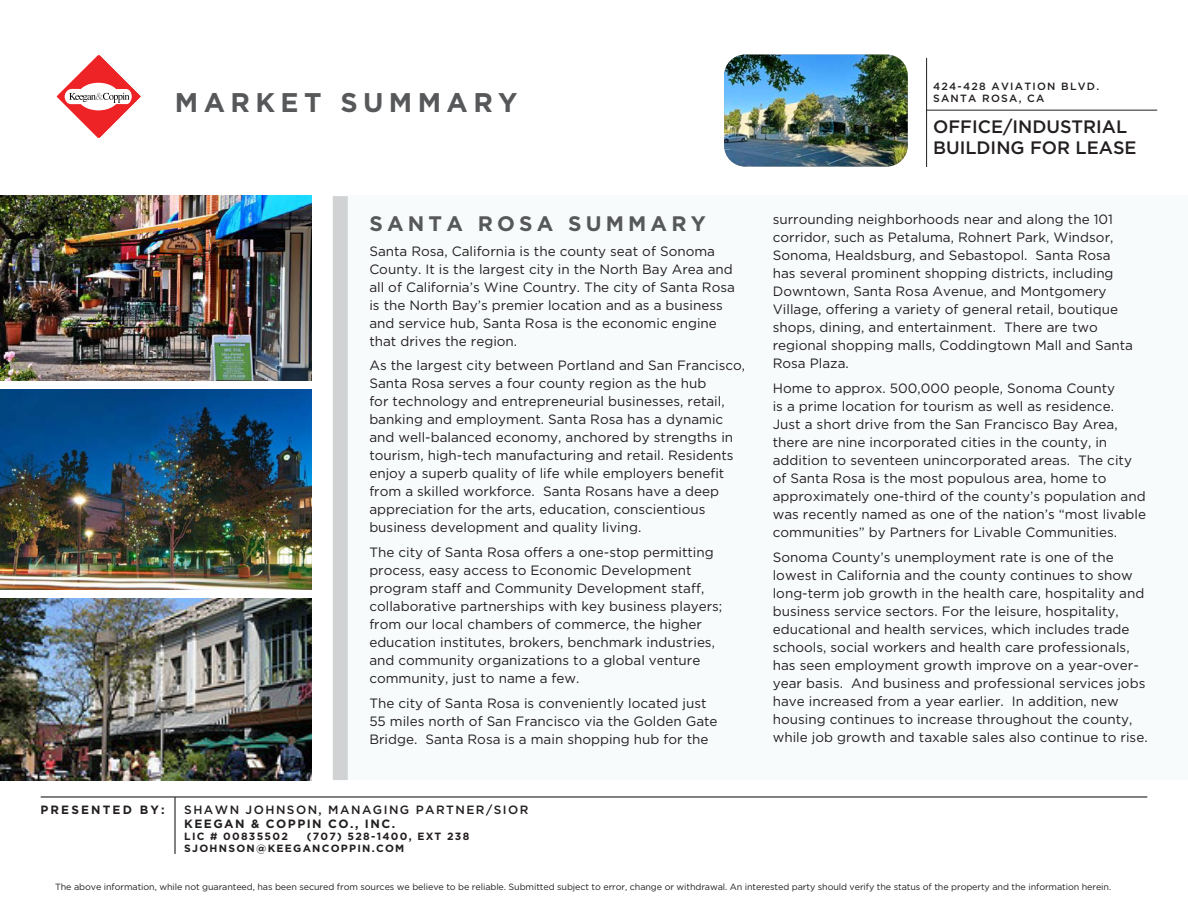
<style>
.page{position:relative;width:1188px;height:918px;background:#fff}
.page>*{position:absolute;margin:0;border:0;box-sizing:border-box;transform-origin:0 0}
.page_title{font:700 27px "Gotham";letter-spacing:.2em;color:#57585a}
.t1{font:700 21px "Gotham";letter-spacing:.2em;color:#57585a}
.t2{font:500 18px/21px "Gotham";color:#231f20}
.body_text{font:13.5px/18px "Gotham";color:#231f20}
.t3{font:500 12px "Gotham";letter-spacing:.12em;color:#231f20}
.t4{font:700 12px "Gotham";letter-spacing:.12em;color:#231f20}
.t5{font:700 12px "Gotham";letter-spacing:.18em;color:#231f20}
.t6{font:700 10.5px/12px "Gotham";letter-spacing:.12em;color:#231f20}
.t7{font:500 10.5px/12.6px "Gotham";letter-spacing:.12em;color:#231f20}
.t8{font:9px "Gotham";letter-spacing:-.01em;color:#231f20}
</style>
<div class="page">
<hr style="left:927px;top:110px;width:230px;height:1px;background:#231f20">
<hr style="left:926px;top:58px;width:1px;height:109px;background:#231f20">
<img style="left:724px;top:55px;width:184px;height:112px">
<svg style="left:57px;top:55px;width:84px;height:83px"></svg>
<hr style="left:41px;top:796px;width:1106px;height:2px;background:#231f20">
<hr style="left:174px;top:798px;width:2px;height:56px;background:#231f20">
<div style="left:348px;top:196px;width:840px;height:584px;background:#f8fbfc"></div>
<div style="left:333px;top:196px;width:15px;height:584px;background:#d1d2d4"></div>
<img style="left:0;top:196px;width:311px;height:184px">
<img style="left:0;top:389px;width:311px;height:201px">
<img style="left:0;top:599px;width:311px;height:181px">
<p class="page_title" style="left:175px;top:86px;width:344px">MARKET SUMMARY</p>
<p class="t1" style="left:369px;top:211px;width:338px">SANTA ROSA SUMMARY</p>
<p class="body_text" style="left:369px;top:242px;width:367px">Santa Rosa, California is the county seat of Sonoma County. It is the largest city in the North Bay Area and all of California’s Wine Country. The city of Santa Rosa is the North Bay’s premier location and as a business and service hub, Santa Rosa is the economic engine that drives the region.</p>
<p class="body_text" style="left:369px;top:356px;width:377px">As the largest city between Portland and San Francisco, Santa Rosa serves a four county region as the hub<br>for technology and entrepreneurial businesses, retail, banking and employment. Santa Rosa has a dynamic and well-balanced economy, anchored by strengths in tourism, high-tech manufacturing and retail. Residents enjoy a superb quality of life while employers benefit from a skilled workforce. Santa Rosans have a deep appreciation for the arts, education, conscientious business development and quality living.</p>
<p class="body_text" style="left:369px;top:543px;width:355px">The city of Santa Rosa offers a one-stop permitting process, easy access to Economic Development program staff and Community Development staff, collaborative partnerships with key business players; from our local chambers of commerce, the higher education institutes, brokers, benchmark industries, and community organizations to a global venture community, just to name a few.</p>
<p class="body_text" style="left:369px;top:694px;width:350px">The city of Santa Rosa is conveniently located just<br>55 miles north of San Francisco via the Golden Gate<br>Bridge. Santa Rosa is a main shopping hub for the</p>
<p class="t5" style="left:40px;top:803px;width:126px">PRESENTED BY:</p>
<p class="t3" style="left:184px;top:803px;width:346px">SHAWN JOHNSON, MANAGING PARTNER/SIOR</p>
<p class="t4" style="left:184px;top:816px;width:212px">KEEGAN &amp; COPPIN CO., INC.</p>
<p class="t6" style="left:184px;top:830px;width:105px">LIC # 00835502</p>
<p class="t6" style="left:184px;top:830px;width:287px;text-indent:123px">(707) 528-1400, EXT 238<br>SJOHNSON@KEEGANCOPPIN.COM</p>
<p class="t7" style="left:933px;top:79px;width:168px">424-428 AVIATION BLVD.<br>SANTA ROSA, CA</p>
<h3 class="t2" style="left:933px;top:116px;width:205px">OFFICE/INDUSTRIAL<br>BUILDING FOR LEASE</h3>
<p class="body_text" style="left:773px;top:210px;width:362px">surrounding neighborhoods near and along the 101 corridor, such as Petaluma, Rohnert Park, Windsor, Sonoma, Healdsburg, and Sebastopol. Santa Rosa has several prominent shopping districts, including Downtown, Santa Rosa Avenue, and Montgomery Village, offering a variety of general retail, boutique shops, dining, and entertainment. There are two regional shopping malls, Coddingtown Mall and Santa Rosa Plaza.</p>
<p class="body_text" style="left:773px;top:379px;width:375px">Home to approx. 500,000 people, Sonoma County<br>is a prime location for tourism as well as residence.<br>Just a short drive from the San Francisco Bay Area, there are nine incorporated cities in the county, in addition to seventeen unincorporated areas. The city of Santa Rosa is the most populous area, home to approximately one-third of the county’s population and was recently named as one of the nation’s “most livable communities” by Partners for Livable Communities.</p>
<p class="body_text" style="left:773px;top:548px;width:376px">Sonoma County’s unemployment rate is one of the lowest in California and the county continues to show long-term job growth in the health care, hospitality and business service sectors. For the leisure, hospitality, educational and health services, which includes trade schools, social workers and health care professionals, has seen employment growth improve on a year-over&shy;year basis. And business and professional services jobs have increased from a year earlier. In addition, new housing continues to increase throughout the county, while job growth and taxable sales also continue to rise.</p>
<p class="t8" style="left:55px;top:882px;width:1058px">The above information, while not guaranteed, has been secured from sources we believe to be reliable. Submitted subject to error, change or withdrawal. An interested party should verify the status of the property and the information herein.</p>
</div>
